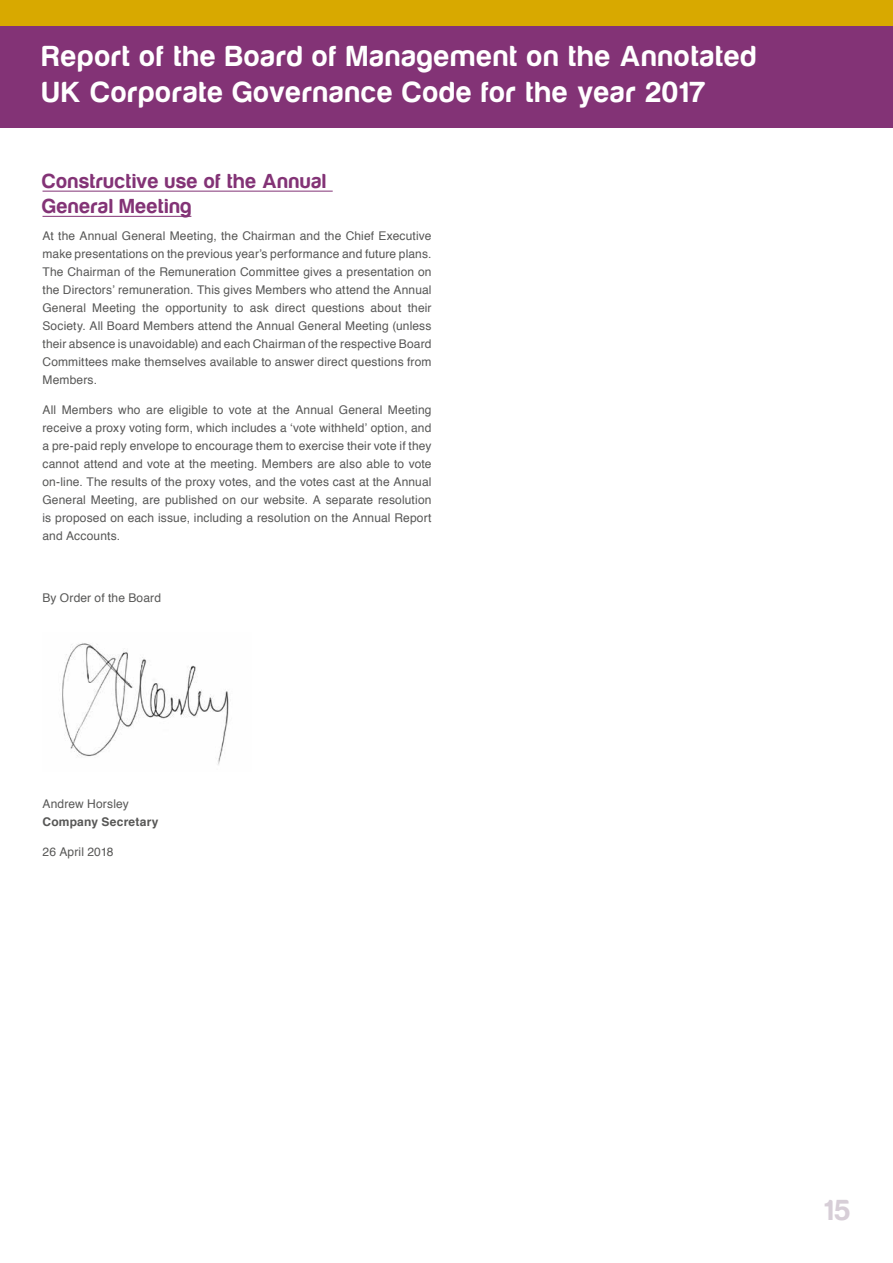
<style>
.page{position:relative;width:893px;height:1263px;background:#fff}
.page>*{position:absolute;margin:0;border:0;box-sizing:border-box;transform-origin:0 0}
.t1{font:30px/36px "Harabara";letter-spacing:.065em;color:#fff}
.t2{font:30px "Harabara";color:#d7ced7}
.t3{font:21px/25.2px "Harabara";letter-spacing:.055em;color:#833376}
.t4{font:12px/18px "Helvetica";letter-spacing:.01em;color:#575756;text-align:justify}
.t5{font:700 12px "Helvetica";letter-spacing:.02em;color:#575756}
</style>
<div class="page">
<div style="left:0;top:26px;width:893px;height:102px;background:#833376"></div>
<div style="left:0;top:0;width:893px;height:26px;background:#d8a900"></div>
<hr style="left:43px;top:191px;width:290px;height:1px;background:#833376">
<hr style="left:43px;top:216px;width:148px;height:1px;background:#833376">
<img style="left:62px;top:643px;width:167px;height:122px">
<h1 class="t1" style="left:43px;top:38px;width:715px">Report of the Board of Management on the Annotated<br>UK Corporate Governance Code for the year 2017</h1>
<h2 class="t3" style="left:43px;top:169px;width:285px">Constructive use of the Annual<br>General Meeting</h2>
<p class="t4" style="left:43px;top:227px;width:391px">At the Annual General Meeting, the Chairman and the Chief Executive make presentations on the previous year’s performance and future plans.<br>The Chairman of the Remuneration Committee gives a presentation on the Directors’ remuneration. This gives Members who attend the Annual General Meeting the opportunity to ask direct questions about their Society. All Board Members attend the Annual General Meeting (unless their absence is unavoidable) and each Chairman of the respective Board Committees make themselves available to answer direct questions from Members.</p>
<p class="t4" style="left:42px;top:402px;width:391px">All Members who are eligible to vote at the Annual General Meeting receive a proxy voting form, which includes a ‘vote withheld’ option, and a pre-paid reply envelope to encourage them to exercise their vote if they cannot attend and vote at the meeting. Members are also able to vote on-line. The results of the proxy votes, and the votes cast at the Annual General Meeting, are published on our website. A separate resolution is proposed on each issue, including a resolution on the Annual Report and Accounts.</p>
<p class="t4" style="left:42px;top:589px;width:120px">By Order of the Board</p>
<p class="t4" style="left:43px;top:795px;width:88px">Andrew Horsley</p>
<p class="t5" style="left:43px;top:812px;width:117px">Company Secretary</p>
<p class="t4" style="left:43px;top:843px;width:73px">26 April 2018</p>
<h1 class="t2" style="left:825px;top:1195px;width:27px">15</h1>
</div>
